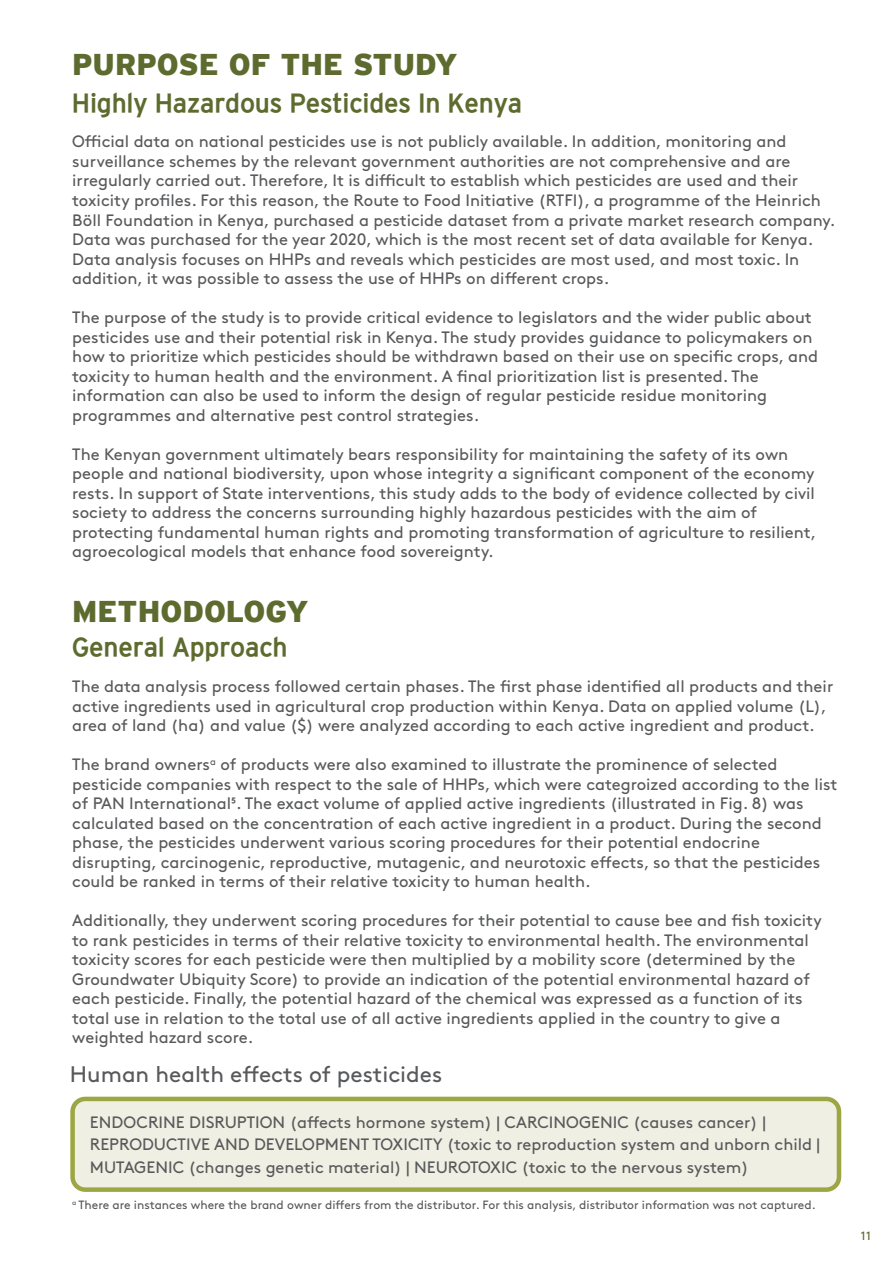
<style>
.page{position:relative;width:893px;height:1263px;background:#fff}
.page>*{position:absolute;margin:0;border:0;box-sizing:border-box;transform-origin:0 0}
.t1{font:900 30px "Interstate";color:#5d6b2f}
.t2{font:700 25.5px "Interstate";letter-spacing:.02em;color:#5d6b2f}
.t3{font:22.5px "Brown";color:#58595b}
.t4{font:16.5px/19.5px "Brown";color:#58595b}
.t5{font:12px "Brown";color:#58595b}
.t6{font:12px "Brown";color:#5d6b2f}
</style>
<div class="page">
<div style="left:73px;top:1099px;width:766px;height:90px;background:#f0efe3;border-radius:13px"></div>
<div style="left:70px;top:1097px;width:771px;height:95px;border:4px solid #9ca642;border-radius:13px"></div>
<h1 class="t1" style="left:72px;top:47px;width:387px">PURPOSE OF THE STUDY</h1>
<h2 class="t2" style="left:72px;top:88px;width:451px">Highly Hazardous Pesticides In Kenya</h2>
<p class="t4" style="left:72px;top:131px;width:764px">Official data on national pesticides use is not publicly available. In addition, monitoring and surveillance schemes by the relevant government authorities are not comprehensive and are irregularly carried out. Therefore, It is difficult to establish which pesticides are used and their toxicity profiles. For this reason, the Route to Food Initiative (RTFI), a programme of the Heinrich Böll Foundation in Kenya, purchased a pesticide dataset from a private market research company.<br>Data was purchased for the year 2020, which is the most recent set of data available for Kenya.<br>Data analysis focuses on HHPs and reveals which pesticides are most used, and most toxic. In addition, it was possible to assess the use of HHPs on different crops.</p>
<p class="t4" style="left:72px;top:306px;width:747px">The purpose of the study is to provide critical evidence to legislators and the wider public about pesticides use and their potential risk in Kenya. The study provides guidance to policymakers on how to prioritize which pesticides should be withdrawn based on their use on specific crops, and toxicity to human health and the environment. A final prioritization list is presented. The information can also be used to inform the design of regular pesticide residue monitoring programmes and alternative pest control strategies.</p>
<p class="t4" style="left:72px;top:443px;width:745px">The Kenyan government ultimately bears responsibility for maintaining the safety of its own people and national biodiversity, upon whose integrity a significant component of the economy rests. In support of State interventions, this study adds to the body of evidence collected by civil society to address the concerns surrounding highly hazardous pesticides with the aim of protecting fundamental human rights and promoting transformation of agriculture to resilient, agroecological models that enhance food sovereignty.</p>
<h1 class="t1" style="left:72px;top:594px;width:238px">METHODOLOGY</h1>
<h2 class="t2" style="left:72px;top:633px;width:217px">General Approach</h2>
<p class="t4" style="left:72px;top:675px;width:762px">The data analysis process followed certain phases. The first phase identified all products and their active ingredients used in agricultural crop production within Kenya. Data on applied volume (L), area of land (ha) and value ($) were analyzed according to each active ingredient and product.</p>
<p class="t4" style="left:72px;top:753px;width:767px">The brand owners<sup>a</sup> of products were also examined to illustrate the prominence of selected pesticide companies with respect to the sale of HHPs, which were categroized according to the list of PAN International⁵. The exact volume of applied active ingredients (illustrated in Fig. 8) was calculated based on the concentration of each active ingredient in a product. During the second phase, the pesticides underwent various scoring procedures for their potential endocrine disrupting, carcinogenic, reproductive, mutagenic, and neurotoxic effects, so that the pesticides could be ranked in terms of their relative toxicity to human health.</p>
<p class="t4" style="left:72px;top:909px;width:751px">Additionally, they underwent scoring procedures for their potential to cause bee and fish toxicity to rank pesticides in terms of their relative toxicity to environmental health. The environmental toxicity scores for each pesticide were then multiplied by a mobility score (determined by the Groundwater Ubiquity Score) to provide an indication of the potential environmental hazard of each pesticide. Finally, the potential hazard of the chemical was expressed as a function of its total use in relation to the total use of all active ingredients applied in the country to give a weighted hazard score.</p>
<h3 class="t3" style="left:70px;top:1057px;width:374px">Human health effects of pesticides</h3>
<p class="t4" style="left:90px;top:1109px;width:732px;line-height:22.5px">ENDOCRINE DISRUPTION (affects hormone system) | CARCINOGENIC (causes cancer) |<br>REPRODUCTIVE AND DEVELOPMENT TOXICITY (toxic to reproduction system and unborn child |<br>MUTAGENIC (changes genetic material) | NEUROTOXIC (toxic to the nervous system)</p>
<p class="t5" style="left:72px;top:1196px;width:745px"><sup>a</sup> There are instances where the brand owner differs from the distributor. For this analysis, distributor information was not captured.</p>
<p class="t6" style="left:861px;top:1226px;width:12px">11</p>
</div>
